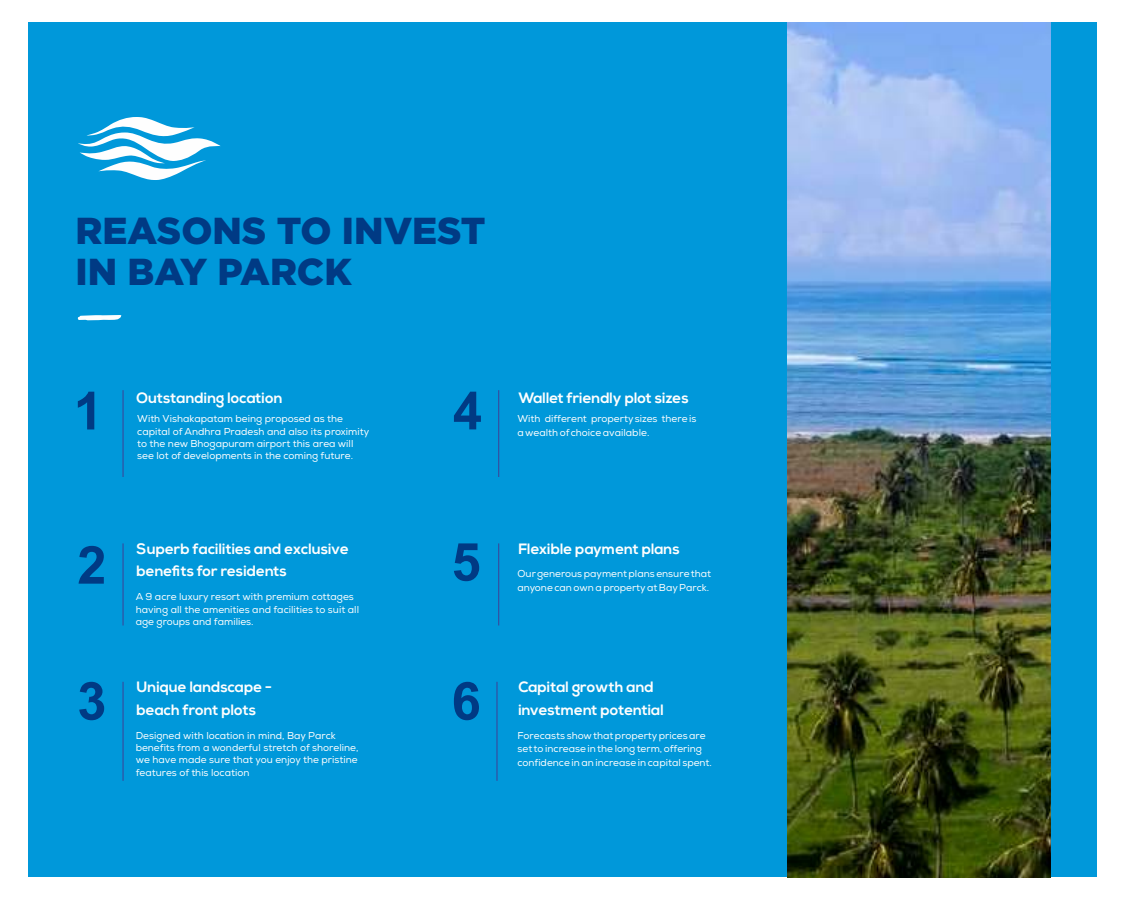
<style>
.page{position:relative;width:1125px;height:900px;background:#fff}
.page>*{position:absolute;margin:0;border:0;box-sizing:border-box;transform-origin:0 0}
.t1{font:900 37.5px/41.4px "Gotham";color:#003a84}
.t2{font:700 15px/22.1px "Nexa";color:#fefefe}
.t3{font:10px/12.4px "Nexa W01";color:#fefefe}
</style>
<div class="page">
<div style="left:28px;top:22px;width:1069px;height:856px;background:#0098da"></div>
<svg style="left:79px;top:546px;width:25px;height:38px"></svg>
<svg style="left:79px;top:682px;width:25px;height:38px"></svg>
<svg style="left:78px;top:392px;width:16px;height:37px"></svg>
<hr style="left:123px;top:390px;width:1px;height:87px;background:#3e4095">
<svg style="left:454px;top:392px;width:27px;height:37px"></svg>
<hr style="left:498px;top:390px;width:1px;height:87px;background:#3e4095">
<hr style="left:123px;top:543px;width:1px;height:83px;background:#3e4095">
<hr style="left:498px;top:543px;width:1px;height:83px;background:#3e4095">
<svg style="left:454px;top:543px;width:25px;height:38px"></svg>
<svg style="left:454px;top:682px;width:25px;height:38px"></svg>
<hr style="left:497px;top:682px;width:1px;height:99px;background:#3e4095">
<hr style="left:123px;top:682px;width:1px;height:99px;background:#3e4095">
<svg style="left:77px;top:315px;width:45px;height:6px"></svg>
<img style="left:788px;top:22px;width:262px;height:856px">
<svg style="left:78px;top:117px;width:143px;height:63px"></svg>
<h1 class="t1" style="left:76px;top:212px;width:412px">REASONS TO INVEST<br>IN BAY PARCK</h1>
<h2 class="t2" style="left:137px;top:388px;width:148px">Outstanding location</h2>
<p class="t3" style="left:137px;top:413px;width:233px">With Vishakapatam being proposed as the capital of Andhra Pradesh and also its proximity to the new Bhogapuram airport this area will see lot of developments in the coming future.</p>
<h2 class="t2" style="left:137px;top:539px;width:214px">Superb facilities and exclusive benefits for residents</h2>
<p class="t3" style="left:136px;top:591px;width:225px">A 9 acre luxury resort with premium cottages having all the amenities and facilities to suit all age groups and families.</p>
<h2 class="t2" style="left:137px;top:678px;width:137px">Unique landscape - beach front plots</h2>
<p class="t3" style="left:136px;top:729px;width:224px">Designed with location in mind, Bay Parck benefits from a wonderful stretch of shoreline, we have made sure that you enjoy the pristine features of this location</p>
<h2 class="t2" style="left:518px;top:388px;width:172px">Wallet friendly plot sizes</h2>
<p class="t3" style="left:517px;top:412px;width:180px;line-height:13.6px">With different propertysizes there is a wealth of choice available.</p>
<h2 class="t2" style="left:518px;top:539px;width:163px">Flexible payment plans</h2>
<p class="t3" style="left:517px;top:567px;width:195px;line-height:13.6px">Ourgenerous payment plans ensure that anyone can own a propertyat BayParck.</p>
<h2 class="t2" style="left:518px;top:678px;width:147px">Capital growth and investment potential</h2>
<p class="t3" style="left:517px;top:728px;width:196px;line-height:13.6px">Forecasts showthat propertyprices are set to increase in the long term, offering confidence in an increase in capital spent.</p>
</div>
